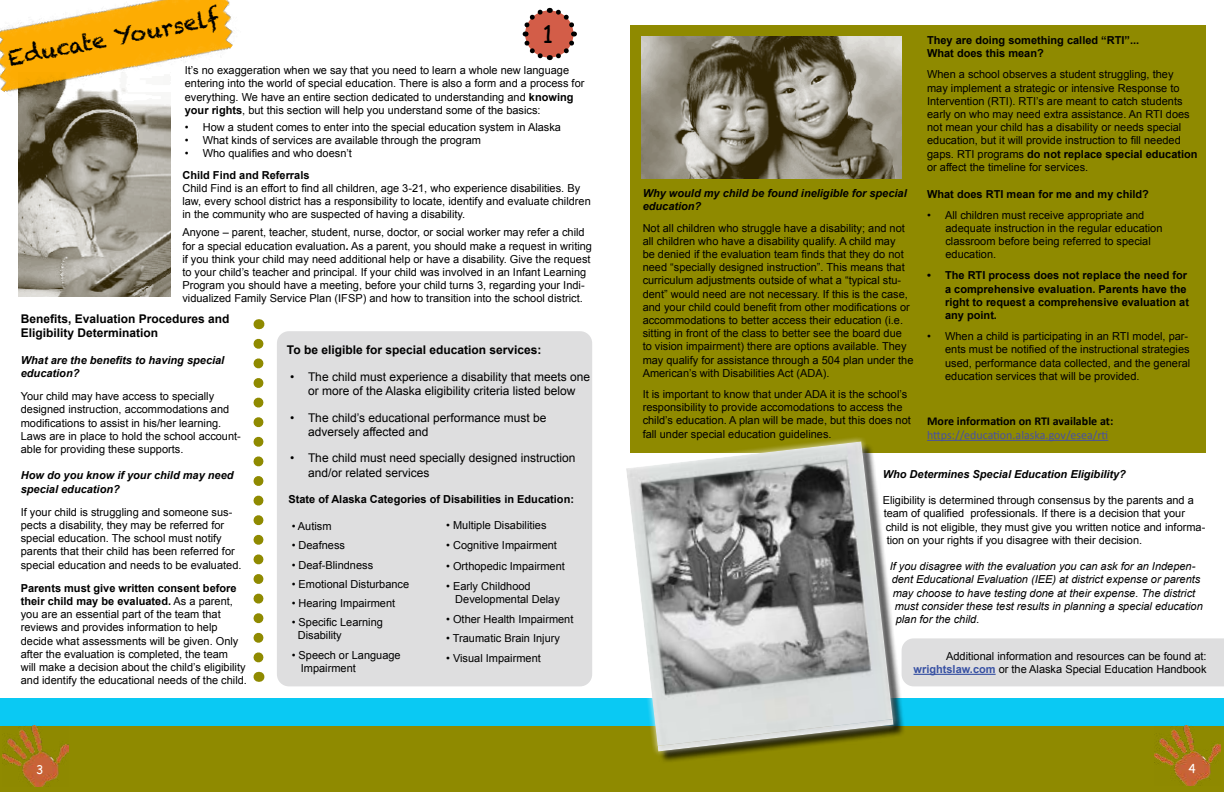
<style>
.page{position:relative;width:1224px;height:792px;background:#fff}
.page>*{position:absolute;margin:0;border:0;box-sizing:border-box;transform-origin:0 0}
.t1{font:24px "Comic Sans MS";color:#000}
.t2{font:22px "Chalkduster";color:#000}
.t3{font:12px/14.4px "Arial";color:#000}
.t4{font:700 12px/14.4px "Arial";color:#000}
.t5{font:12px "Calibri";color:#4750a2}
.t6{font:700 12px "Calibri";color:#000}
.t7{font:12px "Comic Sans MS";color:#fff}
.t8{font:11px/13.2px "Arial";color:#000}
.t9{font:700 11px/13.2px "Arial";color:#000}
.t10{font:italic 11px "Arial";color:#000}
.t11{font:italic 700 11px/13.2px "Arial";color:#000}
.s1{font-weight:700}
.s2{font-weight:700;font-style:italic}
.s3{font-weight:700;color:#3851a3}
</style>
<div class="page">
<div style="left:277px;top:331px;width:315px;height:355px;background:#dededf;border-radius:12px"></div>
<div style="left:0;top:726px;width:1224px;height:66px;background:#8f8a00"></div>
<div style="left:0;top:698px;width:1224px;height:28px;background:#0ac9f3"></div>
<img style="left:19px;top:185px;width:151px;height:111px">
<svg style="left:253px;top:344px;width:10px;height:338px"></svg>
<img style="left:0;top:0;width:233px;height:185px">
<svg style="left:522px;top:7px;width:55px;height:54px"></svg>
<div style="left:631px;top:26px;width:575px;height:427px;background:#8f8a00"></div>
<img style="left:642px;top:36px;width:260px;height:142px">
<hr style="left:927px;top:440px;width:181px;height:1px;background:#4750a2">
<svg style="left:626px;top:432px;width:291px;height:321px"></svg>
<img style="left:3px;top:726px;width:66px;height:60px">
<img style="left:1154px;top:726px;width:66px;height:60px">
<div style="left:902px;top:638px;width:322px;height:48px;background:#dededf"></div>
<hr style="left:914px;top:674px;width:82px;height:1px;background:#3851a3">
<h2 class="t2" style="left:6px;top:46px;width:216px;rotate:-11deg">Educate Yourself</h2>
<h1 class="t1" style="left:542px;top:21px;width:12px">1</h1>
<p class="t8" style="left:185px;top:65px;width:401px">It’s no exaggeration when we say that you need to learn a whole new language entering into the world of special education. There is also a form and a process for everything. We have an entire section dedicated to understanding and <span class="s1">knowing your rights</span>, but this section will help you understand some of the basics:</p>
<p class="t8" style="left:185px;top:122px;width:378px">• How a student comes to enter into the special education system in Alaska</p>
<p class="t8" style="left:185px;top:135px;width:298px">• What kinds of services are available through the program</p>
<p class="t8" style="left:185px;top:148px;width:169px">• Who qualifies and who doesn’t</p>
<p class="t9" style="left:182px;top:169px;width:129px">Child Find and Referrals</p>
<p class="t8" style="left:182px;top:181px;width:410px">Child Find is an effort to find all children, age 3-21, who experience disabilities. By law, every school district has a responsibility to locate, identify and evaluate children in the community who are suspected of having a disability.</p>
<p class="t8" style="left:182px;top:227px;width:411px">Anyone – parent, teacher, student, nurse, doctor, or social worker may refer a child for a special education evaluation<span class="s2">.</span> As a parent, you should make a request in writing if you think your child may need additional help or have a disability. Give the request to your child’s teacher and principal. If your child was involved in an Infant Learning Program you should have a meeting, before your child turns 3, regarding your Indi&shy;vidualized Family Service Plan (IFSP) and how to transition into the school district.</p>
<p class="t4" style="left:21px;top:312px;width:210px">Benefits, Evaluation Procedures and<br>Eligibility Determination</p>
<p class="t11" style="left:21px;top:354px;width:205px">What are the benefits to having special education?</p>
<p class="t8" style="left:21px;top:390px;width:222px">Your child may have access to specially designed instruction, accommodations and modifications to assist in his/her learning.<br>Laws are in place to hold the school account&shy;able for providing these supports.</p>
<p class="t11" style="left:21px;top:470px;width:214px">How do you know if your child may need special education?</p>
<p class="t8" style="left:21px;top:506px;width:222px">If your child is struggling and someone sus&shy;pects a disability, they may be referred for special education. The school must notify parents that their child has been referred for special education and needs to be evaluated.</p>
<p class="t8" style="left:21px;top:582px;width:228px"><span class="s1">Parents must give written consent before their child may be evaluated.</span> As a parent, you are an essential part of the team that reviews and provides information to help decide what assessments will be given. Only after the evaluation is completed, the team<br>will make a decision about the child’s eligibility and identify the educational needs of the child.</p>
<p class="t4" style="left:287px;top:343px;width:256px">To be eligible for special education services:</p>
<p class="t3" style="left:290px;top:370px;width:302px;text-align:center">• The child must experience a disability that meets one or more of the Alaska eligibility criteria listed below</p>
<p class="t3" style="left:308px;top:411px;width:240px;text-indent:-18px">• The child’s educational performance must be adversely affected and</p>
<p class="t3" style="left:308px;top:452px;width:269px;text-indent:-18px">• The child must need specially designed instruction and/or related services</p>
<p class="t9" style="left:288px;top:493px;width:287px">State of Alaska Categories of Disabilities in Education:</p>
<p class="t8" style="left:292px;top:521px;width:41px">• Autism</p>
<p class="t8" style="left:292px;top:540px;width:55px">• Deafness</p>
<p class="t8" style="left:292px;top:559px;width:83px">• Deaf-Blindness</p>
<p class="t8" style="left:292px;top:578px;width:119px">• Emotional Disturbance</p>
<p class="t8" style="left:292px;top:598px;width:105px">• Hearing Impairment</p>
<p class="t8" style="left:298px;top:616px;width:87px;text-indent:-6px">• Specific Learning<br>Disability</p>
<p class="t8" style="left:301px;top:648px;width:101px;text-indent:-9px">• Speech or Language<br>Impairment</p>
<p class="t8" style="left:446px;top:520px;width:102px">• Multiple Disabilities</p>
<p class="t8" style="left:446px;top:539px;width:112px">• Cognitive Impairment</p>
<p class="t8" style="left:446px;top:560px;width:120px">• Orthopedic Impairment</p>
<p class="t8" style="left:455px;top:581px;width:106px;text-indent:-9px">• Early Childhood<br>Developmental Delay</p>
<p class="t8" style="left:446px;top:613px;width:129px">• Other Health Impairment</p>
<p class="t8" style="left:446px;top:632px;width:115px">• Traumatic Brain Injury</p>
<p class="t8" style="left:446px;top:653px;width:96px">• Visual Impairment</p>
<p class="t11" style="left:643px;top:188px;width:266px">Why would my child be found ineligible for special education?</p>
<p class="t8" style="left:643px;top:221px;width:272px">Not all children who struggle have a disability; and not all children who have a disability qualify. A child may<br>be denied if the evaluation team finds that they do not need “specially designed instruction”. This means that curriculum adjustments outside of what a “typical stu&shy;dent” would need are not necessary. If this is the case, and your child could benefit from other modifications or accommodations to better access their education (i.e. sitting in front of the class to better see the board due to vision impairment) there are options available. They may qualify for assistance through a 504 plan under the American’s with Disabilities Act (ADA).</p>
<p class="t8" style="left:643px;top:389px;width:270px">It is important to know that under ADA it is the school’s responsibility to provide accomodations to access the child’s education. A plan will be made, but this does not fall under special education guidelines.</p>
<p class="t9" style="left:927px;top:35px;width:214px">They are doing something called “RTI”...<br>What does this mean?</p>
<p class="t8" style="left:927px;top:68px;width:272px">When a school observes a student struggling, they<br>may implement a strategic or intensive Response to Intervention (RTI). RTI’s are meant to catch students early on who may need extra assistance. An RTI does not mean your child has a disability or needs special education, but it will provide instruction to fill needed gaps. RTI programs <span class="s1">do not replace special education </span>or affect the timeline for services.</p>
<p class="t9" style="left:927px;top:189px;width:223px">What does RTI mean for me and my child?</p>
<p class="t8" style="left:945px;top:209px;width:219px;text-indent:-18px">• All children must receive appropriate and adequate instruction in the regular education classroom before being referred to special education.</p>
<p class="t9" style="left:945px;top:270px;width:245px;text-indent:-18px">• The RTI process does not replace the need for a comprehensive evaluation. Parents have the right to request a comprehensive evaluation at any point.</p>
<p class="t8" style="left:945px;top:331px;width:247px;text-indent:-18px">• When a child is participating in an RTI model, par&shy;ents must be notified of the instructional strategies used, performance data collected, and the general education services that will be provided.</p>
<p class="t6" style="left:927px;top:412px;width:188px">More information on RTI available at:</p>
<p class="t5" style="left:927px;top:427px;width:183px">https://education.alaska.gov/esea/rti</p>
<p class="t11" style="left:883px;top:468px;width:245px">Who Determines Special Education Eligibility?</p>
<p class="t8" style="left:883px;top:495px;width:324px">Eligibility is determined through consensus by the parents and a team of qualified professionals. If there is a decision that your child is not eligible, they must give you written notice and informa&shy;tion on your rights if you disagree with their decision.</p>
<p class="t10" style="left:890px;top:562px;width:307px">If you disagree with the evaluation you can ask for an Indepen-</p>
<p class="t10" style="left:892px;top:575px;width:310px">dent Educational Evaluation (IEE) at district expense or parents</p>
<p class="t10" style="left:893px;top:589px;width:304px">may choose to have testing done at their expense. The district</p>
<p class="t10" style="left:895px;top:602px;width:310px">must consider these test results in planning a special education</p>
<p class="t10" style="left:896px;top:615px;width:85px">plan for the child.</p>
<p class="t8" style="left:914px;top:651px;width:295px;text-align:right">Additional information and resources can be found at: <span class="s3">wrightslaw.com</span> or the Alaska Special Education Handbook</p>
<p class="t7" style="left:36px;top:763px;width:9px">3</p>
<p class="t7" style="left:1189px;top:762px;width:9px">4</p>
</div>
